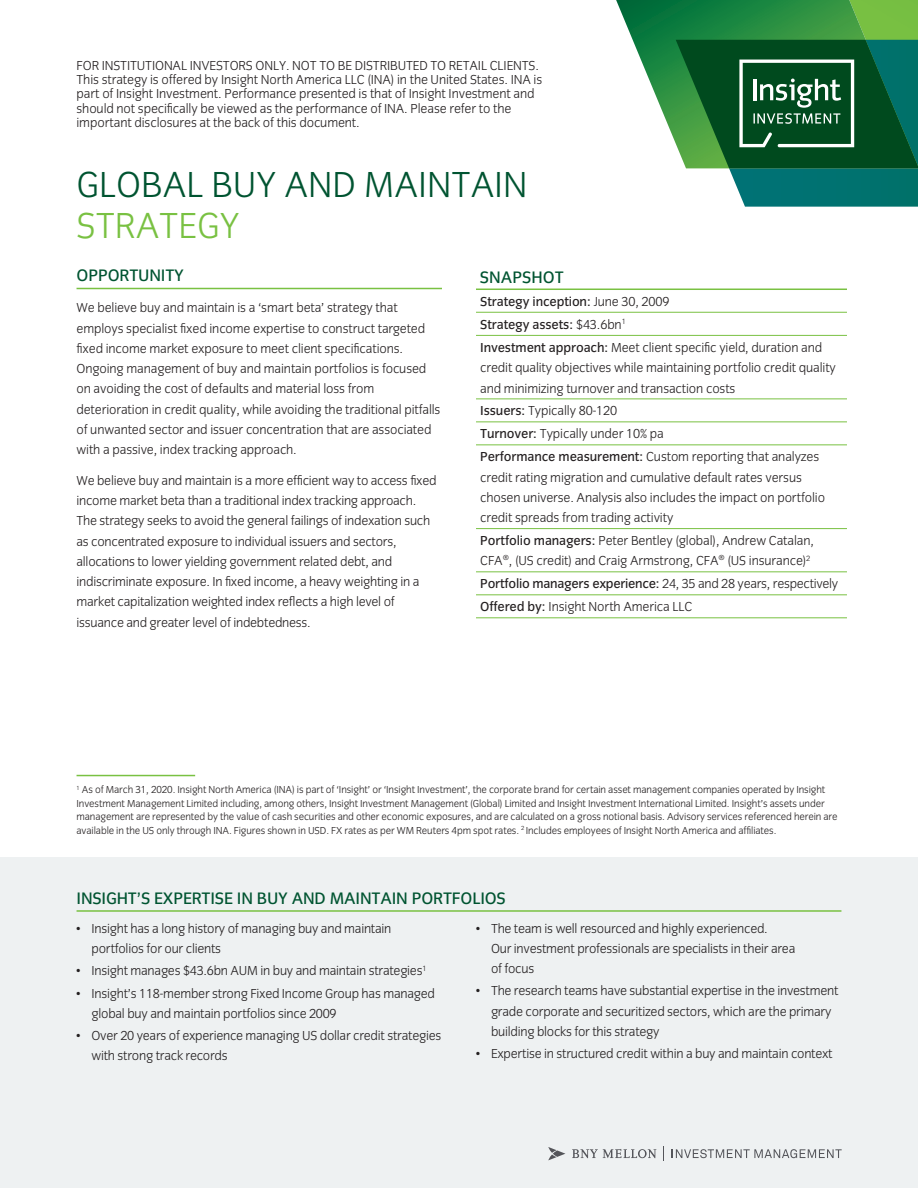
<style>
.page{position:relative;width:918px;height:1188px;background:#fff}
.page>*{position:absolute;margin:0;border:0;box-sizing:border-box;transform-origin:0 0}
._3__Heading__Green{font:37.5px/40.5px "Congress Sans Light Std";color:#005431}
._5__Sub_heading_DGr{font:17.25px "Congress Sans Std";letter-spacing:-.01em;color:#005431}
._8__Black_Body_txt{font:13.5px/20.2px "Congress Sans Light Std";letter-spacing:-.01em;color:#231f20}
._9__Bullets{font:13.5px/20.2px "Congress Sans Light Std";letter-spacing:-.02em;color:#231f20}
._8__Black_Body_txt-2{font:13.5px "Congress Sans Std";letter-spacing:-.01em;color:#231f20}
._11__Small_print_7p{font:10.5px/13.5px "Congress Sans Light Std";letter-spacing:-.01em;color:#231f20}
.s1{color:#79c142}
.s2{font-family:"Congress Sans Light Std"}
.s3{font-family:"Congress Sans Std"}
</style>
<div class="page">
<svg style="left:616px;top:0;width:60px;height:144px"></svg>
<svg style="left:676px;top:0;width:242px;height:207px;background:#29784d"></svg>
<div style="left:0;top:858px;width:918px;height:330px;background:#eef1f2"></div>
<svg style="left:672px;top:1149px;width:170px;height:9px"></svg>
<svg style="left:663px;top:1146px;width:1px;height:15px"></svg>
<svg style="left:548px;top:1147px;width:17px;height:13px"></svg>
<svg style="left:572px;top:1149px;width:84px;height:9px"></svg>
<hr style="left:77px;top:288px;width:365px;height:1px;background:#79c142">
<hr style="left:476px;top:312px;width:371px;height:1px;background:#79c142">
<hr style="left:476px;top:335px;width:371px;height:1px;background:#79c142">
<hr style="left:476px;top:399px;width:371px;height:1px;background:#79c142">
<hr style="left:476px;top:422px;width:371px;height:1px;background:#79c142">
<hr style="left:476px;top:445px;width:371px;height:1px;background:#79c142">
<hr style="left:476px;top:528px;width:371px;height:1px;background:#79c142">
<hr style="left:476px;top:572px;width:371px;height:1px;background:#79c142">
<hr style="left:476px;top:595px;width:371px;height:1px;background:#79c142">
<hr style="left:476px;top:618px;width:371px;height:1px;background:#79c142">
<hr style="left:476px;top:289px;width:371px;height:1px;background:#79c142">
<hr style="left:77px;top:910px;width:764px;height:2px;background:#79c142">
<hr style="left:77px;top:775px;width:118px;height:1px;background:#79c142">
<p class="_8__Black_Body_txt" style="left:77px;top:58px;width:467px;line-height:14.2px">FOR INSTITUTIONAL INVESTORS ONLY. NOT TO BE DISTRIBUTED TO RETAIL CLIENTS.<br>This strategy is offered by Insight North America LLC (INA) in the United States. INA is part of Insight Investment. Performance presented is that of Insight Investment and should not specifically be viewed as the performance of INA. Please refer to the important disclosures at the back of this document.</p>
<p class="_3__Heading__Green" style="left:77px;top:165px;width:453px">GLOBAL BUY AND MAINTAIN<br><span class="s1">STRATEGY</span></p>
<p class="_5__Sub_heading_DGr" style="left:77px;top:266px;width:109px">OPPORTUNITY</p>
<p class="_8__Black_Body_txt" style="left:77px;top:298px;width:366px">We believe buy and maintain is a ‘smart beta’ strategy that employs specialist fixed income expertise to construct targeted fixed income market exposure to meet client specifications.<br>Ongoing management of buy and maintain portfolios is focused on avoiding the cost of defaults and material loss from deterioration in credit quality, while avoiding the traditional pitfalls of unwanted sector and issuer concentration that are associated with a passive, index tracking approach.</p>
<p class="_8__Black_Body_txt" style="left:77px;top:471px;width:362px">We believe buy and maintain is a more efficient way to access fixed income market beta than a traditional index tracking approach.<br>The strategy seeks to avoid the general failings of indexation such as concentrated exposure to individual issuers and sectors, allocations to lower yielding government related debt, and indiscriminate exposure. In fixed income, a heavy weighting in a market capitalization weighted index reflects a high level of issuance and greater level of indebtedness.</p>
<p class="_5__Sub_heading_DGr" style="left:480px;top:267px;width:85px">SNAPSHOT</p>
<p class="_8__Black_Body_txt-2" style="left:480px;top:294px;width:191px">Strategy inception: <span class="s2">June 30, 2009</span></p>
<p class="_8__Black_Body_txt-2" style="left:480px;top:317px;width:147px">Strategy assets: <span class="s2">$43.6bn</span><sup>1</sup></p>
<p class="_8__Black_Body_txt" style="left:480px;top:338px;width:357px"><span class="s3">Investment approach:</span> Meet client specific yield, duration and credit quality objectives while maintaining portfolio credit quality and minimizing turnover and transaction costs</p>
<p class="_8__Black_Body_txt" style="left:480px;top:401px;width:138px"><span class="s3">Issuers:</span> Typically 80-120</p>
<p class="_8__Black_Body_txt" style="left:480px;top:424px;width:185px"><span class="s3">Turnover:</span> Typically under 10% pa</p>
<p class="_8__Black_Body_txt" style="left:480px;top:447px;width:346px"><span class="s3">Performance measurement:</span> Custom reporting that analyzes credit rating migration and cumulative default rates versus chosen universe. Analysis also includes the impact on portfolio credit spreads from trading activity</p>
<p class="_8__Black_Body_txt" style="left:480px;top:531px;width:335px"><span class="s3">Portfolio managers:</span> Peter Bentley (global), Andrew Catalan,<br>CFA®, (US credit) and Craig Armstrong, CFA® (US insurance)<sup>2</sup></p>
<p class="_8__Black_Body_txt-2" style="left:480px;top:576px;width:360px">Portfolio managers experience: <span class="s2">24, 35 and 28 years, respectively</span></p>
<p class="_8__Black_Body_txt" style="left:480px;top:597px;width:214px"><span class="s3">Offered by:</span> Insight North America LLC</p>
<p class="_11__Small_print_7p" style="left:77px;top:783px;width:763px"><sup>1</sup> As of March 31, 2020. Insight North America (INA) is part of ‘Insight’ or ‘Insight Investment’, the corporate brand for certain asset management companies operated by Insight Investment Management Limited including, among others, Insight Investment Management (Global) Limited and Insight Investment International Limited. Insight’s assets under management are represented by the value of cash securities and other economic exposures, and are calculated on a gross notional basis. Advisory services referenced herein are available in the US only through INA. Figures shown in USD. FX rates as per WM Reuters 4pm spot rates. <sup>2</sup> Includes employees of Insight North America and affiliates.</p>
<p class="_5__Sub_heading_DGr" style="left:77px;top:889px;width:431px">INSIGHT’S EXPERTISE IN BUY AND MAINTAIN PORTFOLIOS</p>
<p class="_9__Bullets" style="left:92px;top:918px;width:301px;text-indent:-15px">• Insight has a long history of managing buy and maintain portfolios for our clients</p>
<p class="_9__Bullets" style="left:77px;top:961px;width:351px">• Insight manages $43.6bn AUM in buy and maintain strategies<sup>1</sup></p>
<p class="_9__Bullets" style="left:92px;top:983px;width:345px;text-indent:-15px">• Insight’s 118-member strong Fixed Income Group has managed global buy and maintain portfolios since 2009</p>
<p class="_9__Bullets" style="left:92px;top:1026px;width:351px;text-indent:-15px">• Over 20 years of experience managing US dollar credit strategies with strong track records</p>
<p class="_9__Bullets" style="left:491px;top:918px;width:306px;text-indent:-15px">• The team is well resourced and highly experienced.<br>Our investment professionals are specialists in their area of focus</p>
<p class="_9__Bullets" style="left:491px;top:981px;width:349px;text-indent:-15px">• The research teams have substantial expertise in the investment grade corporate and securitized sectors, which are the primary building blocks for this strategy</p>
<p class="_9__Bullets" style="left:476px;top:1044px;width:358px">• Expertise in structured credit within a buy and maintain context</p>
</div>
